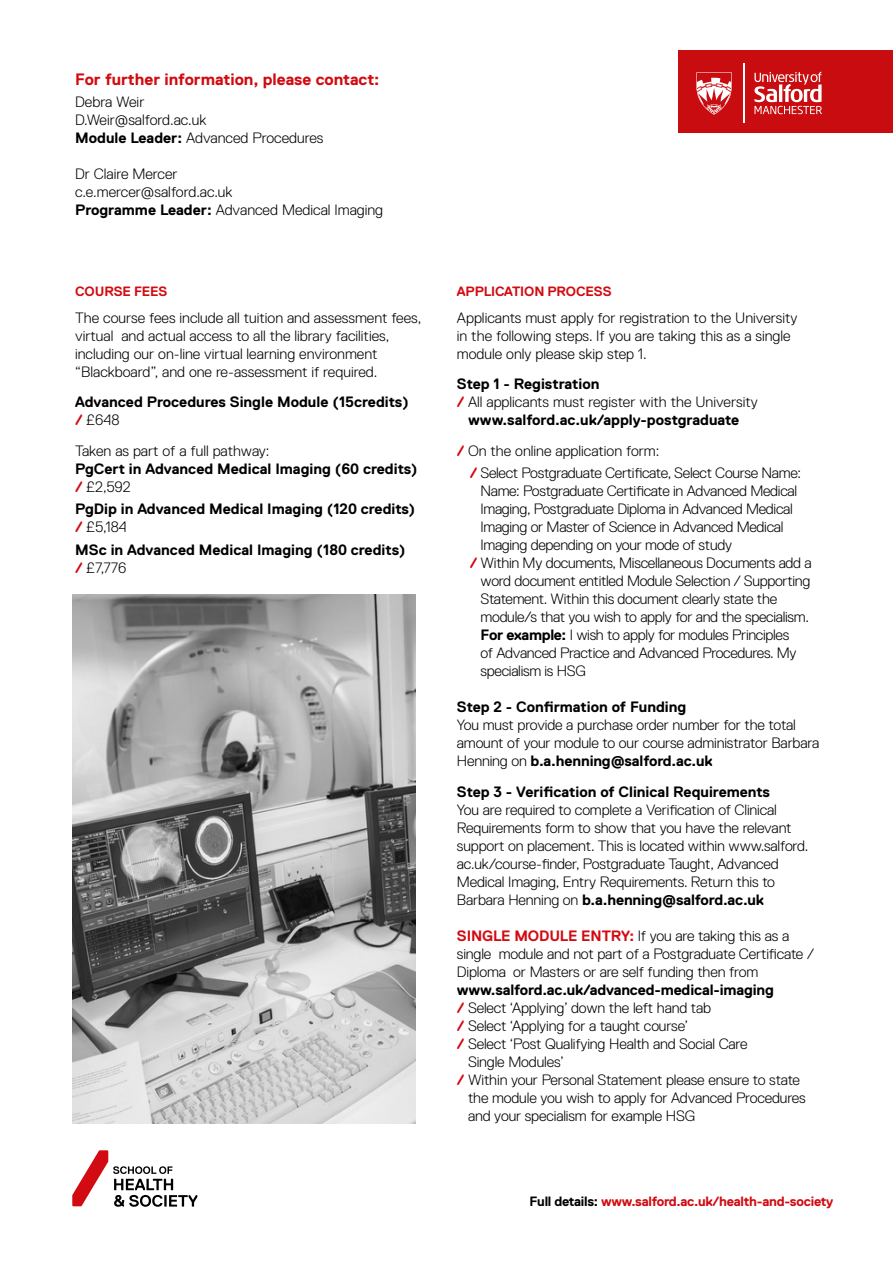
<style>
.page{position:relative;width:893px;height:1263px;background:#fff}
.page>*{position:absolute;margin:0;border:0;box-sizing:border-box;transform-origin:0 0}
.t1{font:700 16.5px "Replica Pro";color:#d20a11}
.t2{font:300 15px/18px "Replica Pro";letter-spacing:-.01em;color:#000}
.t3{font:700 15px/18px "Replica Pro";color:#000}
.t4{font:700 13.5px "Replica Pro";letter-spacing:-.02em;color:#d20a11}
.s1{font-weight:700}
.s2{color:#d20a11}
.s3{font-weight:300}
.s4{font-weight:700;color:#d20a11}
.s5{color:#000}
</style>
<div class="page">
<div style="left:679px;top:50px;width:214px;height:83px;background:#c90c0f"></div>
<hr style="left:743px;top:63px;width:1px;height:60px;background:#fff">
<svg style="left:754px;top:72px;width:68px;height:42px"></svg>
<svg style="left:696px;top:72px;width:36px;height:43px"></svg>
<svg style="left:72px;top:1150px;width:125px;height:57px"></svg>
<img style="left:72px;top:594px;width:344px;height:530px">
<p class="t1" style="left:75px;top:70px;width:306px">For further information, please contact:</p>
<p class="t2" style="left:75px;top:93px;width:250px">Debra Weir<br>D.Weir@salford.ac.uk<br><span class="s1">Module Leader:</span> Advanced Procedures</p>
<p class="t2" style="left:75px;top:165px;width:310px">Dr Claire Mercer<br>c.e.mercer@salford.ac.uk<br><span class="s1">Programme Leader:</span> Advanced Medical Imaging</p>
<p class="t4" style="left:75px;top:284px;width:94px">COURSE FEES</p>
<p class="t2" style="left:75px;top:308px;width:348px">The course fees include all tuition and assessment fees, virtual and actual access to all the library facilities, including our on-line virtual learning environment “Blackboard”, and one re-assessment if required.</p>
<p class="t3" style="left:75px;top:393px;width:335px">Advanced Procedures Single Module (15credits) <span class="s2">/</span> <span class="s3">£648</span></p>
<p class="t2" style="left:75px;top:442px;width:196px">Taken as part of a full pathway:</p>
<p class="t3" style="left:75px;top:460px;width:344px">PgCert in Advanced Medical Imaging (60 credits) <span class="s2">/</span> <span class="s3">£2,592</span></p>
<p class="t3" style="left:75px;top:500px;width:342px">PgDip in Advanced Medical Imaging (120 credits) <span class="s2">/</span> <span class="s3">£5,184</span></p>
<p class="t3" style="left:75px;top:540px;width:332px">MSc in Advanced Medical Imaging (180 credits) <span class="s2">/</span> <span class="s3">£7,776</span></p>
<p class="t4" style="left:457px;top:284px;width:156px">APPLICATION PROCESS</p>
<p class="t2" style="left:457px;top:308px;width:342px">Applicants must apply for registration to the University in the following steps. If you are taking this as a single module only please skip step 1.</p>
<p class="t3" style="left:457px;top:375px;width:144px">Step 1 - Registration</p>
<p class="t2" style="left:457px;top:393px;width:302px"><span class="s4">/</span> All applicants must register with the University</p>
<p class="t3" style="left:468px;top:411px;width:273px">www.salford.ac.uk/apply-postgraduate</p>
<p class="t2" style="left:470px;top:440px;width:333px;line-height:22.2px;text-indent:-13px"><span class="s4">/</span> On the online application form:<br><span class="s4">/</span> Select Postgraduate Certificate, Select Course Name:</p>
<p class="t2" style="left:480px;top:482px;width:318px">Name: Postgraduate Certificate in Advanced Medical</p>
<p class="t2" style="left:480px;top:500px;width:314px">Imaging, Postgraduate Diploma in Advanced Medical</p>
<p class="t2" style="left:480px;top:518px;width:304px">Imaging or Master of Science in Advanced Medical</p>
<p class="t2" style="left:480px;top:536px;width:253px">Imaging depending on your mode of study</p>
<p class="t2" style="left:470px;top:554px;width:343px"><span class="s4">/</span> Within My documents, Miscellaneous Documents add a</p>
<p class="t2" style="left:481px;top:572px;width:331px">word document entitled Module Selection / Supporting</p>
<p class="t2" style="left:481px;top:590px;width:298px">Statement. Within this document clearly state the</p>
<p class="t2" style="left:481px;top:608px;width:330px">module/s that you wish to apply for and the specialism.</p>
<p class="t2" style="left:481px;top:626px;width:310px"><span class="s1">For example:</span> I wish to apply for modules Principles</p>
<p class="t2" style="left:481px;top:644px;width:318px">of Advanced Practice and Advanced Procedures. My</p>
<p class="t2" style="left:481px;top:662px;width:107px">specialism is HSG</p>
<p class="t3" style="left:457px;top:698px;width:231px">Step 2 - Confirmation of Funding</p>
<p class="t2" style="left:457px;top:716px;width:364px">You must provide a purchase order number for the total amount of your module to our course administrator Barbara<br>Henning on <span class="s1">b.a.henning@salford.ac.uk</span></p>
<p class="t3" style="left:457px;top:783px;width:315px">Step 3 - Verification of Clinical Requirements</p>
<p class="t2" style="left:457px;top:801px;width:353px">You are required to complete a Verification of Clinical Requirements form to show that you have the relevant support on placement. This is located within www.salford. ac.uk/course-finder, Postgraduate Taught, Advanced Medical Imaging, Entry Requirements. Return this to Barbara Henning on <span class="s1">b.a.henning@salford.ac.uk</span></p>
<p class="t2" style="left:457px;top:927px;width:359px"><span class="s4">SINGLE MODULE ENTRY:</span> If you are taking this as a single module and not part of a Postgraduate Certificate /<br>Diploma or Masters or are self funding then from</p>
<p class="t3" style="left:457px;top:981px;width:318px">www.salford.ac.uk/advanced-medical-imaging</p>
<p class="t2" style="left:457px;top:999px;width:256px"><span class="s4">/</span> Select ‘Applying’ down the left hand tab</p>
<p class="t2" style="left:457px;top:1017px;width:233px"><span class="s4">/</span> Select ‘Applying for a taught course’</p>
<p class="t2" style="left:457px;top:1035px;width:292px"><span class="s4">/</span> Select ‘Post Qualifying Health and Social Care</p>
<p class="t2" style="left:468px;top:1053px;width:97px">Single Modules’</p>
<p class="t2" style="left:457px;top:1071px;width:345px"><span class="s4">/</span> Within your Personal Statement please ensure to state</p>
<p class="t2" style="left:468px;top:1089px;width:339px">the module you wish to apply for Advanced Procedures</p>
<p class="t2" style="left:468px;top:1107px;width:229px">and your specialism for example HSG</p>
<p class="t4" style="left:530px;top:1194px;width:305px"><span class="s5">Full details:</span> www.salford.ac.uk/health-and-society</p>
</div>
